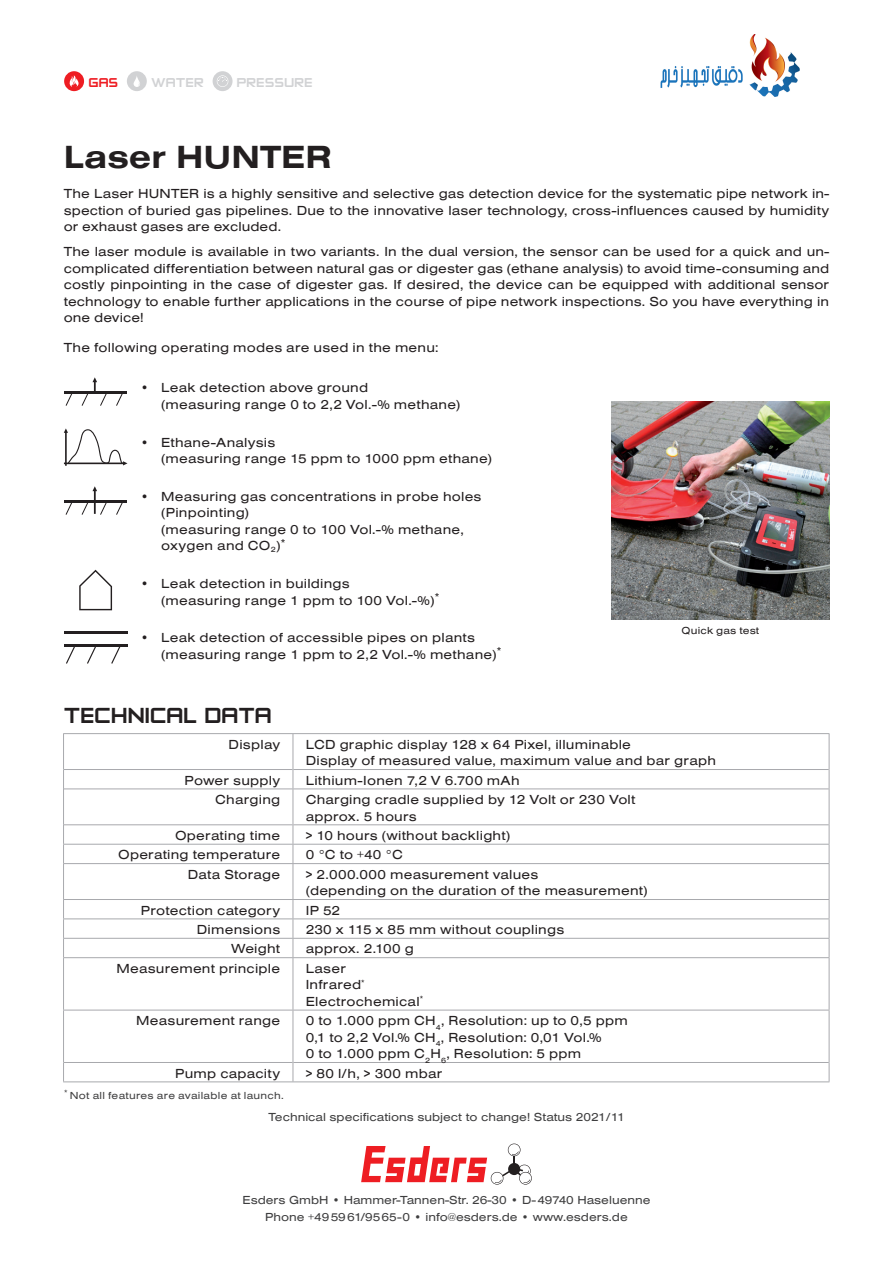
<style>
.page{position:relative;width:893px;height:1263px;background:#fff}
.page>*{position:absolute;margin:0;border:0;box-sizing:border-box;transform-origin:0 0}
.t1{font:33px "Nimbus San T Bold Exte";color:#231f20}
.t2{font:25.5px "Zero Twos";letter-spacing:-.01em;color:#231f20}
.t3{font:15px "Zero Twos";color:#d1d2d4}
.t4{font:15px "Zero Twos";color:#ee1d23}
.t5{font:13.5px/16.5px "Nimbus San T Regu Exte";letter-spacing:.015em;color:#231f20}
.t6{font:12px/17.5px "Nimbus San T Regu Exte";color:#3e3e3f;text-align:center}
.t7{font:10.5px "Nimbus San T Regu Exte";letter-spacing:.025em;color:#3e3e3f}
.t8{font:10.5px "Nimbus San T Regu Exte";letter-spacing:.015em;color:#231f20}
</style>
<div class="page">
<div style="left:64px;top:71px;width:20px;height:20px;background:#ee1d23;border-radius:50%"></div>
<svg style="left:69px;top:75px;width:10px;height:12px"></svg>
<div style="left:127px;top:71px;width:20px;height:20px;background:#d1d2d4;border-radius:50%"></div>
<svg style="left:134px;top:76px;width:6px;height:11px"></svg>
<div style="left:213px;top:71px;width:20px;height:20px;background:#d1d2d4;border-radius:50%"></div>
<svg style="left:217px;top:75px;width:11px;height:12px"></svg>
<svg style="left:361px;top:1143px;width:171px;height:41px"></svg>
<hr style="left:64px;top:391px;width:63px;height:2px;background:#231f20">
<svg style="left:115px;top:393px;width:9px;height:13px"></svg>
<svg style="left:65px;top:393px;width:9px;height:13px"></svg>
<svg style="left:81px;top:377px;width:27px;height:29px"></svg>
<svg style="left:64px;top:428px;width:63px;height:38px"></svg>
<svg style="left:79px;top:570px;width:33px;height:40px"></svg>
<hr style="left:64px;top:500px;width:63px;height:2px;background:#231f20">
<svg style="left:115px;top:502px;width:9px;height:13px"></svg>
<svg style="left:65px;top:502px;width:8px;height:13px"></svg>
<svg style="left:81px;top:486px;width:27px;height:29px"></svg>
<hr style="left:64px;top:644px;width:63px;height:3px;background:#231f20">
<svg style="left:111px;top:647px;width:10px;height:17px"></svg>
<svg style="left:87px;top:647px;width:9px;height:17px"></svg>
<svg style="left:66px;top:647px;width:9px;height:17px"></svg>
<hr style="left:64px;top:631px;width:63px;height:3px;background:#231f20">
<img style="left:612px;top:402px;width:217px;height:217px">
<hr style="left:64px;top:769px;width:229px;height:1px;background:#a8a9ad">
<hr style="left:293px;top:769px;width:536px;height:1px;background:#a8a9ad">
<hr style="left:64px;top:788px;width:229px;height:1px;background:#a8a9ad">
<hr style="left:293px;top:788px;width:536px;height:1px;background:#a8a9ad">
<hr style="left:64px;top:824px;width:229px;height:1px;background:#a8a9ad">
<hr style="left:293px;top:824px;width:536px;height:1px;background:#a8a9ad">
<hr style="left:64px;top:1062px;width:229px;height:1px;background:#a8a9ad">
<hr style="left:293px;top:1062px;width:536px;height:1px;background:#a8a9ad">
<hr style="left:63px;top:844px;width:230px;height:1px;background:#a8a9ad">
<hr style="left:293px;top:844px;width:536px;height:1px;background:#a8a9ad">
<hr style="left:63px;top:863px;width:230px;height:1px;background:#a8a9ad">
<hr style="left:293px;top:863px;width:536px;height:1px;background:#a8a9ad">
<hr style="left:63px;top:899px;width:230px;height:1px;background:#a8a9ad">
<hr style="left:293px;top:899px;width:536px;height:1px;background:#a8a9ad">
<hr style="left:63px;top:918px;width:230px;height:1px;background:#a8a9ad">
<hr style="left:293px;top:918px;width:536px;height:1px;background:#a8a9ad">
<hr style="left:63px;top:1010px;width:230px;height:1px;background:#a8a9ad">
<hr style="left:293px;top:1010px;width:536px;height:1px;background:#a8a9ad">
<hr style="left:63px;top:938px;width:230px;height:1px;background:#a8a9ad">
<hr style="left:293px;top:938px;width:536px;height:1px;background:#a8a9ad">
<hr style="left:63px;top:957px;width:230px;height:1px;background:#a8a9ad">
<hr style="left:293px;top:957px;width:536px;height:1px;background:#a8a9ad">
<hr style="left:63px;top:733px;width:230px;height:1px;background:#a8a9ad">
<hr style="left:63px;top:734px;width:1px;height:35px;background:#a8a9ad">
<hr style="left:293px;top:733px;width:536px;height:1px;background:#a8a9ad">
<hr style="left:293px;top:734px;width:1px;height:35px;background:#a8a9ad">
<hr style="left:829px;top:734px;width:1px;height:35px;background:#a8a9ad">
<svg style="left:63px;top:769px;width:1px;height:20px"></svg>
<svg style="left:293px;top:769px;width:1px;height:20px"></svg>
<svg style="left:829px;top:769px;width:1px;height:20px"></svg>
<hr style="left:63px;top:789px;width:1px;height:36px;background:#a8a9ad">
<hr style="left:293px;top:789px;width:1px;height:36px;background:#a8a9ad">
<hr style="left:829px;top:789px;width:1px;height:36px;background:#a8a9ad">
<svg style="left:63px;top:825px;width:1px;height:38px"></svg>
<svg style="left:293px;top:825px;width:1px;height:38px"></svg>
<svg style="left:829px;top:825px;width:1px;height:38px"></svg>
<hr style="left:63px;top:864px;width:1px;height:35px;background:#a8a9ad">
<hr style="left:293px;top:864px;width:1px;height:35px;background:#a8a9ad">
<hr style="left:829px;top:864px;width:1px;height:35px;background:#a8a9ad">
<svg style="left:63px;top:900px;width:1px;height:57px"></svg>
<svg style="left:293px;top:900px;width:1px;height:57px"></svg>
<svg style="left:829px;top:900px;width:1px;height:57px"></svg>
<hr style="left:63px;top:958px;width:1px;height:52px;background:#a8a9ad">
<hr style="left:293px;top:958px;width:1px;height:52px;background:#a8a9ad">
<hr style="left:829px;top:958px;width:1px;height:52px;background:#a8a9ad">
<hr style="left:63px;top:1010px;width:1px;height:52px;background:#a8a9ad">
<hr style="left:293px;top:1010px;width:1px;height:52px;background:#a8a9ad">
<hr style="left:829px;top:1010px;width:1px;height:52px;background:#a8a9ad">
<svg style="left:63px;top:1062px;width:1px;height:19px"></svg>
<svg style="left:293px;top:1062px;width:1px;height:19px"></svg>
<svg style="left:829px;top:1062px;width:1px;height:19px"></svg>
<hr style="left:63px;top:1081px;width:230px;height:1px;background:#a8a9ad">
<hr style="left:293px;top:1081px;width:536px;height:1px;background:#a8a9ad">
<img style="left:660px;top:34px;width:140px;height:62px">
<p class="t4" style="left:88px;top:75px;width:31px">GAS</p>
<p class="t3" style="left:151px;top:75px;width:54px">WATER</p>
<p class="t3" style="left:237px;top:75px;width:78px">PRESSURE</p>
<h1 class="t1" style="left:64px;top:139px;width:269px">Laser HUNTER</h1>
<p class="t5" style="left:64px;top:185px;width:767px;text-align:justify">The Laser HUNTER is a highly sensitive and selective gas detection device for the systematic pipe network in&shy;spection of buried gas pipelines. Due to the innovative laser technology, cross-influences caused by humidity or exhaust gases are excluded.</p>
<p class="t5" style="left:64px;top:243px;width:767px;text-align:justify">The laser module is available in two variants. In the dual version, the sensor can be used for a quick and un&shy;complicated differentiation between natural gas or digester gas (ethane analysis) to avoid time-consuming and costly pinpointing in the case of digester gas. If desired, the device can be equipped with additional sensor technology to enable further applications in the course of pipe network inspections. So you have everything in one device!</p>
<p class="t5" style="left:64px;top:339px;width:376px">The following operating modes are used in the menu:</p>
<p class="t5" style="left:161px;top:380px;width:301px;text-indent:-21px">• Leak detection above ground<br>(measuring range 0 to 2,2 Vol.-% methane)</p>
<p class="t5" style="left:161px;top:434px;width:332px;text-indent:-21px">• Ethane-Analysis<br>(measuring range 15 ppm to 1000 ppm ethane)</p>
<p class="t5" style="left:161px;top:488px;width:322px;text-indent:-21px">• Measuring gas concentrations in probe holes (Pinpointing)<br>(measuring range 0 to 100 Vol.-% methane, oxygen and CO<sub>2</sub>)<sup>*</sup></p>
<p class="t5" style="left:161px;top:575px;width:280px;text-indent:-21px">• Leak detection in buildings<br>(measuring range 1 ppm to 100 Vol.-%)<sup>*</sup></p>
<p class="t5" style="left:161px;top:630px;width:342px;text-indent:-21px">• Leak detection of accessible pipes on plants (measuring range 1 ppm to 2,2 Vol.-% methane)<sup>*</sup></p>
<p class="t8" style="left:682px;top:625px;width:79px">Quick gas test</p>
<h2 class="t2" style="left:64px;top:703px;width:210px">TECHNICAL DATA</h2>
<p class="t5" style="left:229px;top:736px;width:53px">Display</p>
<p class="t5" style="left:306px;top:736px;width:412px">LCD graphic display 128 x 64 Pixel, illuminable<br>Display of measured value, maximum value and bar graph</p>
<p class="t5" style="left:185px;top:772px;width:97px">Power supply</p>
<p class="t5" style="left:306px;top:772px;width:215px">Lithium-Ionen 7,2 V 6.700 mAh</p>
<p class="t5" style="left:215px;top:791px;width:66px">Charging</p>
<p class="t5" style="left:306px;top:791px;width:331px">Charging cradle supplied by 12 Volt or 230 Volt approx. 5 hours</p>
<p class="t5" style="left:175px;top:827px;width:107px">Operating time</p>
<p class="t5" style="left:306px;top:827px;width:206px">&gt; 10 hours (without backlight)</p>
<p class="t5" style="left:118px;top:847px;width:164px">Operating temperature</p>
<p class="t5" style="left:306px;top:847px;width:99px">0 °C to +40 °C</p>
<p class="t5" style="left:188px;top:866px;width:94px">Data Storage</p>
<p class="t5" style="left:306px;top:866px;width:344px">&gt; 2.000.000 measurement values<br>(depending on the duration of the measurement)</p>
<p class="t5" style="left:141px;top:902px;width:141px">Protection category</p>
<p class="t5" style="left:306px;top:902px;width:36px">IP 52</p>
<p class="t5" style="left:197px;top:921px;width:85px">Dimensions</p>
<p class="t5" style="left:306px;top:921px;width:260px">230 x 115 x 85 mm without couplings</p>
<p class="t5" style="left:231px;top:941px;width:51px">Weight</p>
<p class="t5" style="left:306px;top:941px;width:110px">approx. 2.100 g</p>
<p class="t5" style="left:116px;top:960px;width:165px">Measurement principle</p>
<p class="t5" style="left:306px;top:960px;width:119px">Laser<br>Infrared<sup>*<br></sup>Electrochemical<sup>*</sup></p>
<p class="t5" style="left:136px;top:1012px;width:145px">Measurement range</p>
<p class="t5" style="left:306px;top:1012px;width:324px">0 to 1.000 ppm CH<sub>4</sub>, Resolution: up to 0,5 ppm<br>0,1 to 2,2 Vol.% CH<sub>4</sub>, Resolution: 0,01 Vol.%<br>0 to 1.000 ppm C<sub>2</sub>H<sub>6</sub>, Resolution: 5 ppm</p>
<p class="t5" style="left:175px;top:1065px;width:106px">Pump capacity</p>
<p class="t5" style="left:306px;top:1065px;width:138px">&gt; 80 l/h, &gt; 300 mbar</p>
<p class="t7" style="left:64px;top:1090px;width:221px"><sup>*</sup> Not all features are available at launch.</p>
<p class="t6" style="left:268px;top:1108px;width:358px">Technical specifications subject to change! Status 2021/11</p>
<p class="t6" style="left:242px;top:1191px;width:410px">Esders GmbH • Hammer-Tannen-Str. 26-30 • D-49740 Haseluenne<br>Phone +495961/9565-0 • info@esders.de • www.esders.de</p>
</div>
